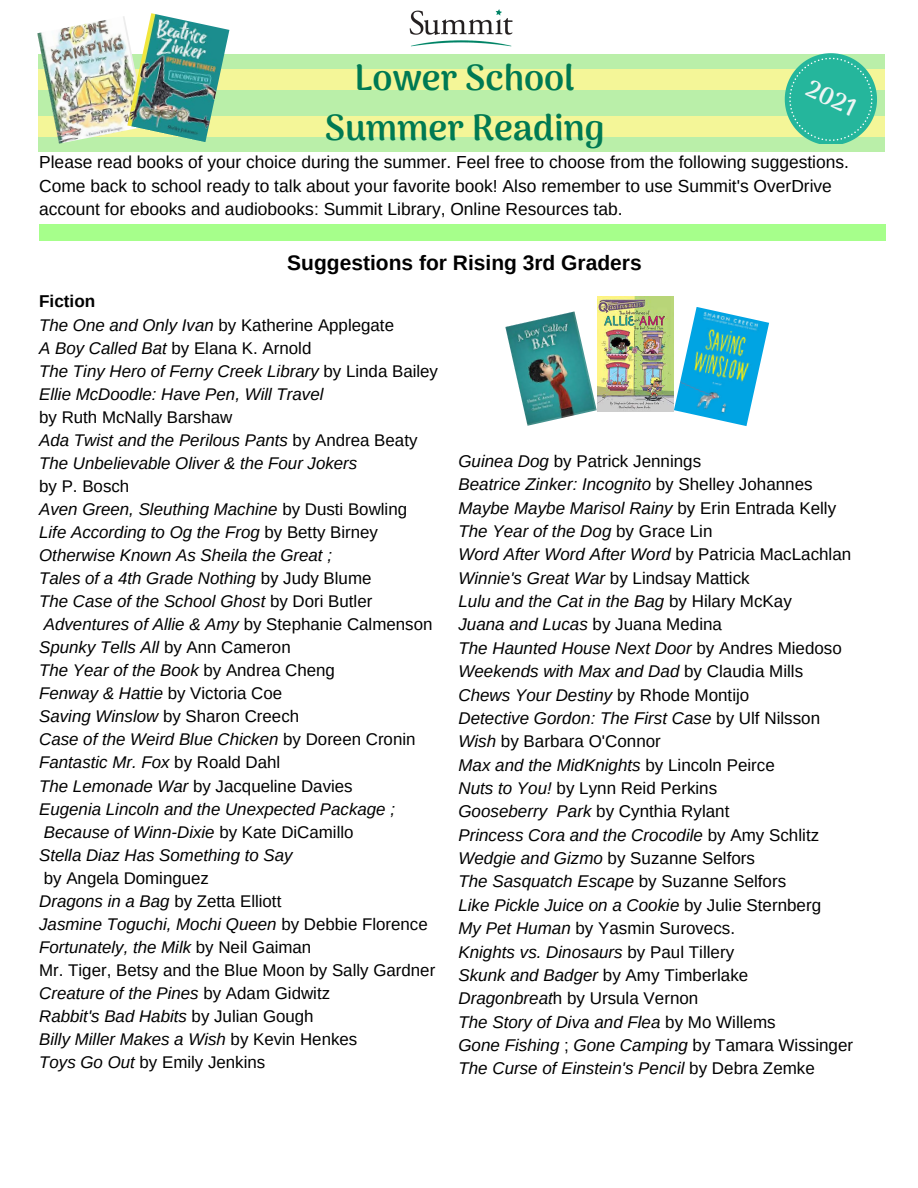
<style>
.page{position:relative;width:918px;height:1188px;background:#fff}
.page>*{position:absolute;margin:0;border:0;box-sizing:border-box;transform-origin:0 0}
.t1{font:800 36px/49.9px "Arima Madurai";color:#007a53;text-align:center}
.t2{font:800 23.85px "Arima Madurai";color:#eff5f4}
.t3{font:700 21px "Arimo";color:#000}
.t4{font:17.4px/24px "Arimo";color:#000}
.t5{font:700 17.1px "Arimo";color:#000}
.t6{font:italic 16.95px/23.4px "Arimo";color:#000}
.t7{font:16.95px/23.1px "Arimo";color:#000}
.s1{font-style:normal}
.s2{font-style:italic}
</style>
<div class="page">
<div style="left:38px;top:54px;width:283px;height:98px;background:#baefa9"></div>
<div style="left:602px;top:54px;width:283px;height:98px;background:#baefa9"></div>
<div style="left:320px;top:54px;width:283px;height:98px;background:#baefa9"></div>
<div style="left:38px;top:69px;width:283px;height:20px;background:#f4f698"></div>
<div style="left:38px;top:116px;width:283px;height:20px;background:#f4f698"></div>
<div style="left:602px;top:69px;width:283px;height:20px;background:#f4f698"></div>
<div style="left:602px;top:116px;width:283px;height:20px;background:#f4f698"></div>
<div style="left:320px;top:69px;width:283px;height:20px;background:#f4f698"></div>
<div style="left:320px;top:116px;width:283px;height:20px;background:#f4f698"></div>
<svg style="left:785px;top:53px;width:92px;height:90px"></svg>
<div style="left:39px;top:225px;width:846px;height:16px;background:#a6ff8b"></div>
<img style="left:37px;top:16px;width:90px;height:128px">
<img style="left:127px;top:13px;width:102px;height:129px">
<img style="left:674px;top:307px;width:95px;height:119px">
<img style="left:409px;top:9px;width:104px;height:38px">
<img style="left:505px;top:311px;width:92px;height:115px">
<img style="left:597px;top:296px;width:77px;height:115px">
<h1 class="t1" style="left:325px;top:52px;width:281px">Lower School<br>Summer Reading</h1>
<p class="t4" style="left:39px;top:150px;width:811px">Please read books of your choice during the summer. Feel free to choose from the following suggestions.<br>Come back to school ready to talk about your favorite book! Also remember to use Summit's OverDrive account for ebooks and audiobooks: Summit Library, Online Resources tab.</p>
<h2 class="t2" style="left:814px;top:74px;width:54px;rotate:26deg">2021</h2>
<p class="t3" style="left:287px;top:251px;width:356px">Suggestions for Rising 3rd Graders</p>
<p class="t5" style="left:39px;top:292px;width:58px">Fiction</p>
<p class="t6" style="left:39px;top:313px;width:400px">The One and Only Ivan <span class="s1">by Katherine Applegate<br></span>A Boy Called Bat <span class="s1">by Elana K. Arnold<br></span>The Tiny Hero of Ferny Creek Library <span class="s1">by Linda Bailey </span>Ellie McDoodle: Have Pen, Will Travel</p>
<p class="t6" style="left:39px;top:405px;width:380px"><span class="s1">by Ruth McNally Barshaw<br></span>Ada Twist and the Perilous Pants <span class="s1">by Andrea Beaty<br></span>The Unbelievable Oliver &amp; the Four Jokers</p>
<p class="t6" style="left:39px;top:474px;width:395px"><span class="s1">by P. Bosch<br></span>Aven Green, Sleuthing Machine <span class="s1">by Dusti Bowling </span>Life According to Og the Frog <span class="s1">by Betty Birney </span>Otherwise Known As Sheila the Great ;<br>Tales of a 4th Grade Nothing <span class="s1">by Judy Blume<br></span>The Case of the School Ghost <span class="s1">by Dori Butler </span>Adventures of Allie &amp; Amy <span class="s1">by Stephanie Calmenson </span>Spunky Tells All <span class="s1">by Ann Cameron<br></span>The Year of the Book <span class="s1">by Andrea Cheng<br></span>Fenway &amp; Hattie <span class="s1">by Victoria Coe<br></span>Saving Winslow <span class="s1">by Sharon Creech<br></span>Case of the Weird Blue Chicken <span class="s1">by Doreen Cronin </span>Fantastic Mr. Fox <span class="s1">by Roald Dahl<br></span>The Lemonade War <span class="s1">by Jacqueline Davies<br></span>Eugenia Lincoln and the Unexpected Package ; Because of Winn-Dixie <span class="s1">by Kate DiCamillo<br></span>Stella Diaz Has Something to Say</p>
<p class="t7" style="left:39px;top:866px;width:398px">by Angela Dominguez<br><span class="s2">Dragons in a Bag</span> by Zetta Elliott<br><span class="s2">Jasmine Toguchi, Mochi Queen</span> by Debbie Florence <span class="s2">Fortunately, the Milk</span> by Neil Gaiman<br>Mr. Tiger, Betsy and the Blue Moon by Sally Gardner <span class="s2">Creature of the Pines</span> by Adam Gidwitz<br><span class="s2">Rabbit's Bad Habits</span> by Julian Gough<br><span class="s2">Billy Miller Makes a Wish</span> by Kevin Henkes<br><span class="s2">Toys Go Out</span> by Emily Jenkins</p>
<p class="t6" style="left:458px;top:449px;width:396px">Guinea Dog <span class="s1">by Patrick Jennings<br></span>Beatrice Zinker: Incognito <span class="s1">by Shelley Johannes </span>Maybe Maybe Marisol Rainy <span class="s1">by Erin Entrada Kelly </span>The Year of the Dog <span class="s1">by Grace Lin<br></span>Word After Word After Word <span class="s1">by Patricia MacLachlan </span>Winnie's Great War <span class="s1">by Lindsay Mattick<br></span>Lulu and the Cat in the Bag <span class="s1">by Hilary McKay<br></span>Juana and Lucas <span class="s1">by Juana Medina<br></span>The Haunted House Next Door <span class="s1">by Andres Miedoso </span>Weekends with Max and Dad <span class="s1">by Claudia Mills </span>Chews Your Destiny <span class="s1">by Rhode Montijo<br></span>Detective Gordon: The First Case <span class="s1">by Ulf Nilsson </span>Wish <span class="s1">by Barbara O'Connor<br></span>Max and the MidKnights <span class="s1">by Lincoln Peirce<br></span>Nuts to You! <span class="s1">by Lynn Reid Perkins<br></span>Gooseberry Park <span class="s1">by Cynthia Rylant<br></span>Princess Cora and the Crocodile <span class="s1">by Amy Schlitz </span>Wedgie and Gizmo <span class="s1">by Suzanne Selfors<br></span>The Sasquatch Escape <span class="s1">by Suzanne Selfors<br></span>Like Pickle Juice on a Cookie <span class="s1">by Julie Sternberg<br></span>My Pet Human <span class="s1">by Yasmin Surovecs.<br></span>Knights vs. Dinosaurs <span class="s1">by Paul Tillery<br></span>Skunk and Badger <span class="s1">by Amy Timberlake </span>Dragonbreat<span class="s1">h by Ursula Vernon<br></span>The Story of Diva and Flea <span class="s1">by Mo Willems<br></span>Gone Fishing <span class="s1">;</span> Gone Camping <span class="s1">by Tamara Wissinger </span>The Curse of Einstein's Pencil <span class="s1">by Debra Zemke</span></p>
</div>
